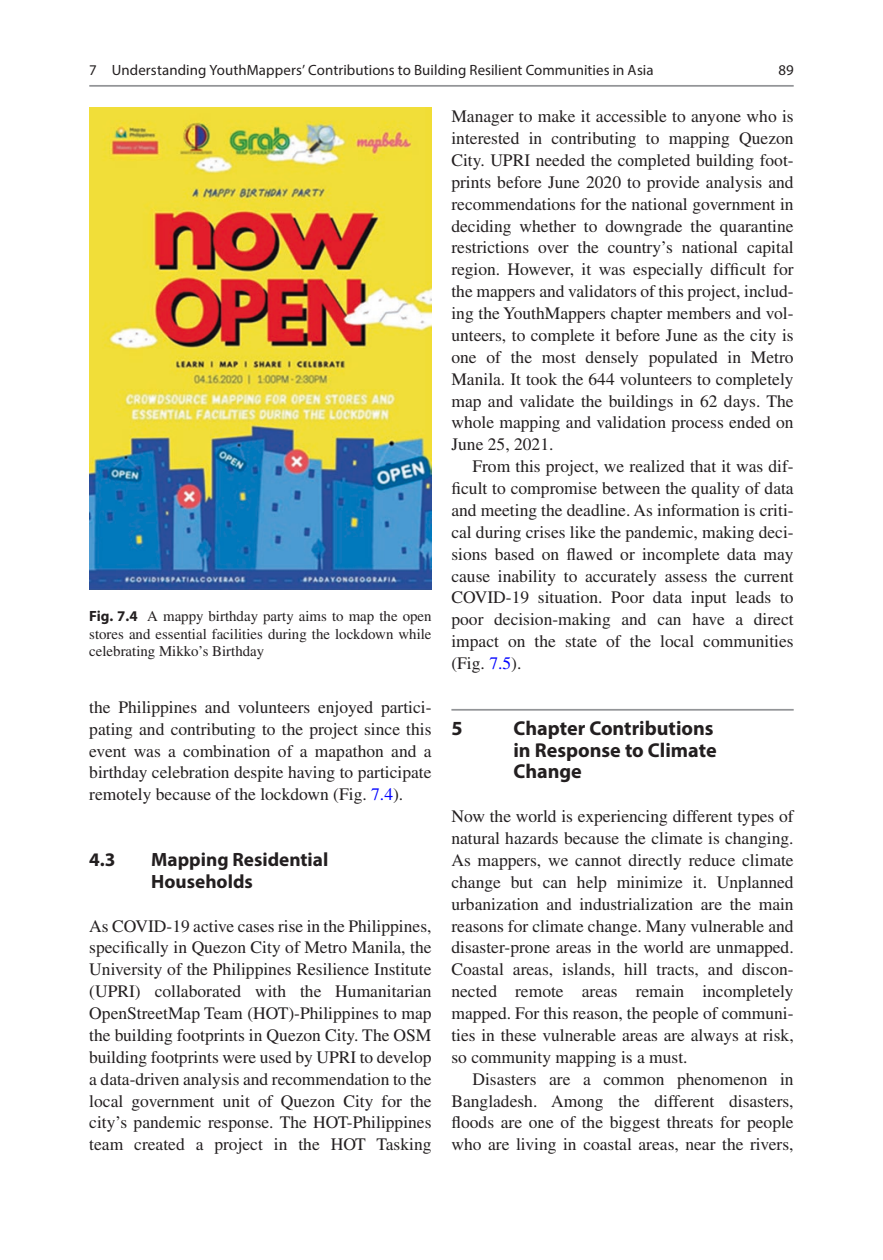
<style>
.page{position:relative;width:883px;height:1260px;background:#fff}
.page>*{position:absolute;margin:0;border:0;box-sizing:border-box;transform-origin:0 0}
._1_hd{font:700 20.12px/21.9px "Myriad Pro";color:#231f20}
._2_hd{font:700 19.25px/21.9px "Myriad Pro";color:#231f20}
.Text_flush{font:17.5px/21.9px "Times LT Std";color:#231f20;text-align:justify}
.Text{font:17.5px/21.9px "Times LT Std";color:#231f20;text-align:justify}
.t1{font:14.88px/17.5px "Times LT Std";color:#231f20;text-align:justify}
.t2{font:14.88px "Myriad Pro";letter-spacing:.005em;color:#231f20}
.s1{font-family:"Myriad Pro";font-weight:700}
.s2{color:#00f}
</style>
<div class="page">
<img style="left:89px;top:107px;width:343px;height:483px">
<hr style="left:451px;top:709px;width:343px;height:2px;background:#939598">
<hr style="left:89px;top:85px;width:705px;height:2px;background:#939598">
<p class="t2" style="left:89px;top:61px;width:566px">7 Understanding YouthMappers’ Contributions to Building Resilient Communities in Asia</p>
<p class="t2" style="left:778px;top:61px;width:17px">89</p>
<p class="t1" style="left:89px;top:607px;width:344px"><span class="s1">Fig. 7.4</span> A mappy birthday party aims to map the open stores and essential facilities during the lockdown while celebrating Mikko’s Birthday</p>
<p class="Text_flush" style="left:89px;top:696px;width:344px">the Philippines and volunteers enjoyed partici&shy;pating and contributing to the project since this event was a combination of a mapathon and a birthday celebration despite having to participate remotely because of the lockdown (Fig. <span class="s2">7.4</span>).</p>
<h3 class="_2_hd" style="left:89px;top:848px;width:28px">4.3</h3>
<h3 class="_2_hd" style="left:151px;top:848px;width:179px">Mapping Residential<br>Households</h3>
<p class="Text_flush" style="left:89px;top:915px;width:344px">As COVID-19 active cases rise in the Philippines, specifically in Quezon City of Metro Manila, the University of the Philippines Resilience Institute (UPRI) collaborated with the Humanitarian OpenStreetMap Team (HOT)-Philippines to map the building footprints in Quezon City. The OSM building footprints were used by UPRI to develop a data-driven analysis and recommendation to the local government unit of Quezon City for the city’s pandemic response. The HOT-Philippines team created a project in the HOT Tasking</p>
<p class="Text_flush" style="left:451px;top:105px;width:344px">Manager to make it accessible to anyone who is interested in contributing to mapping Quezon City. UPRI needed the completed building foot&shy;prints before June 2020 to provide analysis and recommendations for the national government in deciding whether to downgrade the quarantine restrictions over the country’s national capital region. However, it was especially difficult for the mappers and validators of this project, includ&shy;ing the YouthMappers chapter members and vol&shy;unteers, to complete it before June as the city is one of the most densely populated in Metro Manila. It took the 644 volunteers to completely map and validate the buildings in 62 days. The whole mapping and validation process ended on June 25, 2021.</p>
<p class="Text" style="left:451px;top:455px;width:344px;text-indent:21px">From this project, we realized that it was dif&shy;ficult to compromise between the quality of data and meeting the deadline. As information is criti&shy;cal during crises like the pandemic, making deci&shy;sions based on flawed or incomplete data may cause inability to accurately assess the current COVID-19 situation. Poor data input leads to poor decision-making and can have a direct impact on the state of the local communities (Fig. <span class="s2">7.5</span>).</p>
<h2 class="_1_hd" style="left:451px;top:716px;width:13px">5</h2>
<h2 class="_1_hd" style="left:513px;top:716px;width:205px">Chapter Contributions in Response to Climate<br>Change</h2>
<p class="Text_flush" style="left:451px;top:805px;width:344px">Now the world is experiencing different types of natural hazards because the climate is changing.<br>As mappers, we cannot directly reduce climate change but can help minimize it. Unplanned urbanization and industrialization are the main reasons for climate change. Many vulnerable and disaster-prone areas in the world are unmapped.<br>Coastal areas, islands, hill tracts, and discon&shy;nected remote areas remain incompletely mapped. For this reason, the people of communi&shy;ties in these vulnerable areas are always at risk, so community mapping is a must.</p>
<p class="Text" style="left:451px;top:1068px;width:344px;text-indent:21px">Disasters are a common phenomenon in Bangladesh. Among the different disasters, floods are one of the biggest threats for people who are living in coastal areas, near the rivers,</p>
</div>
